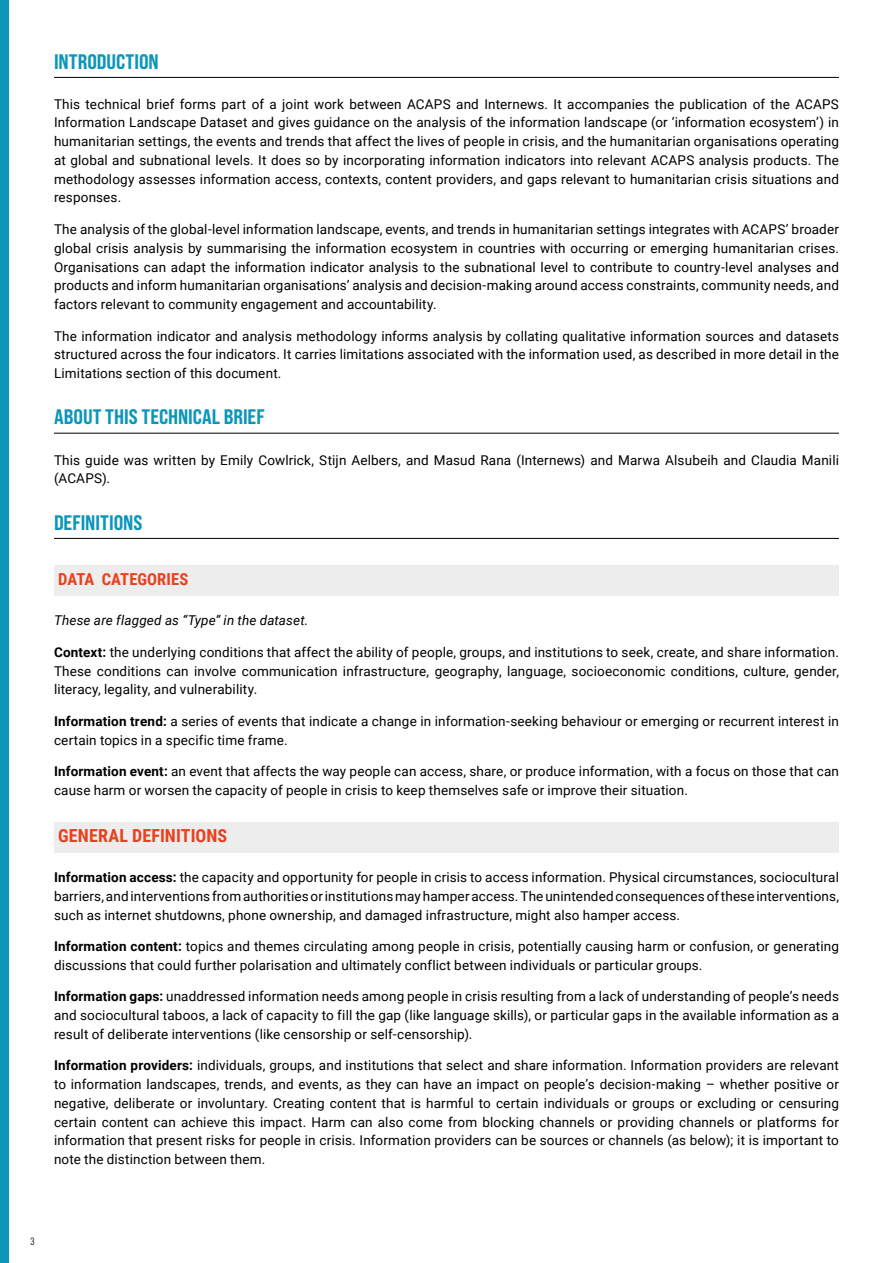
<style>
.page{position:relative;width:893px;height:1263px;background:#fff}
.page>*{position:absolute;margin:0;border:0;box-sizing:border-box;transform-origin:0 0}
.t1{font:21px "Bebas Neue Pro Semi Exp X Bold";color:#0c96ba}
.t2{font:700 18px "Roboto Condensed";letter-spacing:.005em;color:#e7411d}
.t3{font:700 16.5px "Roboto Condensed";letter-spacing:.005em;color:#e7411d}
.t4{font:13.5px/18.8px "Roboto";letter-spacing:.01em;color:#000;text-align:justify}
.t5{font:italic 13.5px "Roboto";letter-spacing:.01em;color:#000}
.t6{font:10.5px "Bebas Neue Pro Middle";color:#000}
.s1{font-weight:700}
</style>
<div class="page">
<div style="left:0;top:0;width:9px;height:1263px;background:#0c96ba"></div>
<hr style="left:54px;top:77px;width:785px;height:1px;background:#000">
<hr style="left:54px;top:433px;width:785px;height:1px;background:#000">
<hr style="left:54px;top:538px;width:785px;height:1px;background:#000">
<div style="left:54px;top:565px;width:785px;height:31px;background:#ededed"></div>
<div style="left:54px;top:822px;width:785px;height:31px;background:#ededed"></div>
<h1 class="t1" style="left:54px;top:49px;width:106px">INTRODUCTION</h1>
<p class="t4" style="left:54px;top:94px;width:786px">This technical brief forms part of a joint work between ACAPS and Internews. It accompanies the publication of the ACAPS Information Landscape Dataset and gives guidance on the analysis of the information landscape (or ‘information ecosystem’) in humanitarian settings, the events and trends that affect the lives of people in crisis, and the humanitarian organisations operating at global and subnational levels. It does so by incorporating information indicators into relevant ACAPS analysis products. The methodology assesses information access, contexts, content providers, and gaps relevant to humanitarian crisis situations and responses.</p>
<p class="t4" style="left:54px;top:219px;width:786px">The analysis of the global-level information landscape, events, and trends in humanitarian settings integrates with ACAPS’ broader global crisis analysis by summarising the information ecosystem in countries with occurring or emerging humanitarian crises.<br>Organisations can adapt the information indicator analysis to the subnational level to contribute to country-level analyses and products and inform humanitarian organisations’ analysis and decision-making around access constraints, community needs, and factors relevant to community engagement and accountability.</p>
<p class="t4" style="left:54px;top:326px;width:786px">The information indicator and analysis methodology informs analysis by collating qualitative information sources and datasets structured across the four indicators. It carries limitations associated with the information used, as described in more detail in the Limitations section of this document.</p>
<h1 class="t1" style="left:54px;top:405px;width:212px">ABOUT THIS TECHNICAL BRIEF</h1>
<p class="t4" style="left:54px;top:450px;width:786px">This guide was written by Emily Cowlrick, Stijn Aelbers, and Masud Rana (Internews) and Marwa Alsubeih and Claudia Manili (ACAPS).</p>
<h1 class="t1" style="left:54px;top:510px;width:90px">DEFINITIONS</h1>
<p class="t3" style="left:58px;top:568px;width:132px">DATA CATEGORIES</p>
<p class="t5" style="left:54px;top:611px;width:256px">These are flagged as “Type” in the dataset.</p>
<p class="t4" style="left:54px;top:642px;width:786px"><span class="s1">Context:</span> the underlying conditions that affect the ability of people, groups, and institutions to seek, create, and share information.<br>These conditions can involve communication infrastructure, geography, language, socioeconomic conditions, culture, gender, literacy, legality, and vulnerability.</p>
<p class="t4" style="left:54px;top:711px;width:786px"><span class="s1">Information trend:</span> a series of events that indicate a change in information-seeking behaviour or emerging or recurrent interest in certain topics in a specific time frame.</p>
<p class="t4" style="left:54px;top:761px;width:786px"><span class="s1">Information event:</span> an event that affects the way people can access, share, or produce information, with a focus on those that can cause harm or worsen the capacity of people in crisis to keep themselves safe or improve their situation.</p>
<h2 class="t2" style="left:58px;top:823px;width:170px">GENERAL DEFINITIONS</h2>
<p class="t4" style="left:54px;top:867px;width:786px"><span class="s1">Information access:</span> the capacity and opportunity for people in crisis to access information. Physical circumstances, sociocultural barriers, and interventions from authorities or institutions may hamper access. The unintended consequences of these interventions, such as internet shutdowns, phone ownership, and damaged infrastructure, might also hamper access.</p>
<p class="t4" style="left:54px;top:936px;width:786px"><span class="s1">Information content:</span> topics and themes circulating among people in crisis, potentially causing harm or confusion, or generating discussions that could further polarisation and ultimately conflict between individuals or particular groups.</p>
<p class="t4" style="left:54px;top:987px;width:786px"><span class="s1">Information gaps:</span> unaddressed information needs among people in crisis resulting from a lack of understanding of people’s needs and sociocultural taboos, a lack of capacity to fill the gap (like language skills), or particular gaps in the available information as a result of deliberate interventions (like censorship or self-censorship).</p>
<p class="t4" style="left:54px;top:1056px;width:786px"><span class="s1">Information providers:</span> individuals, groups, and institutions that select and share information. Information providers are relevant to information landscapes, trends, and events, as they can have an impact on people’s decision-making – whether positive or negative, deliberate or involuntary. Creating content that is harmful to certain individuals or groups or excluding or censuring certain content can achieve this impact. Harm can also come from blocking channels or providing channels or platforms for information that present risks for people in crisis. Information providers can be sources or channels (as below); it is important to note the distinction between them.</p>
<p class="t6" style="left:31px;top:1235px;width:5px">3</p>
</div>
